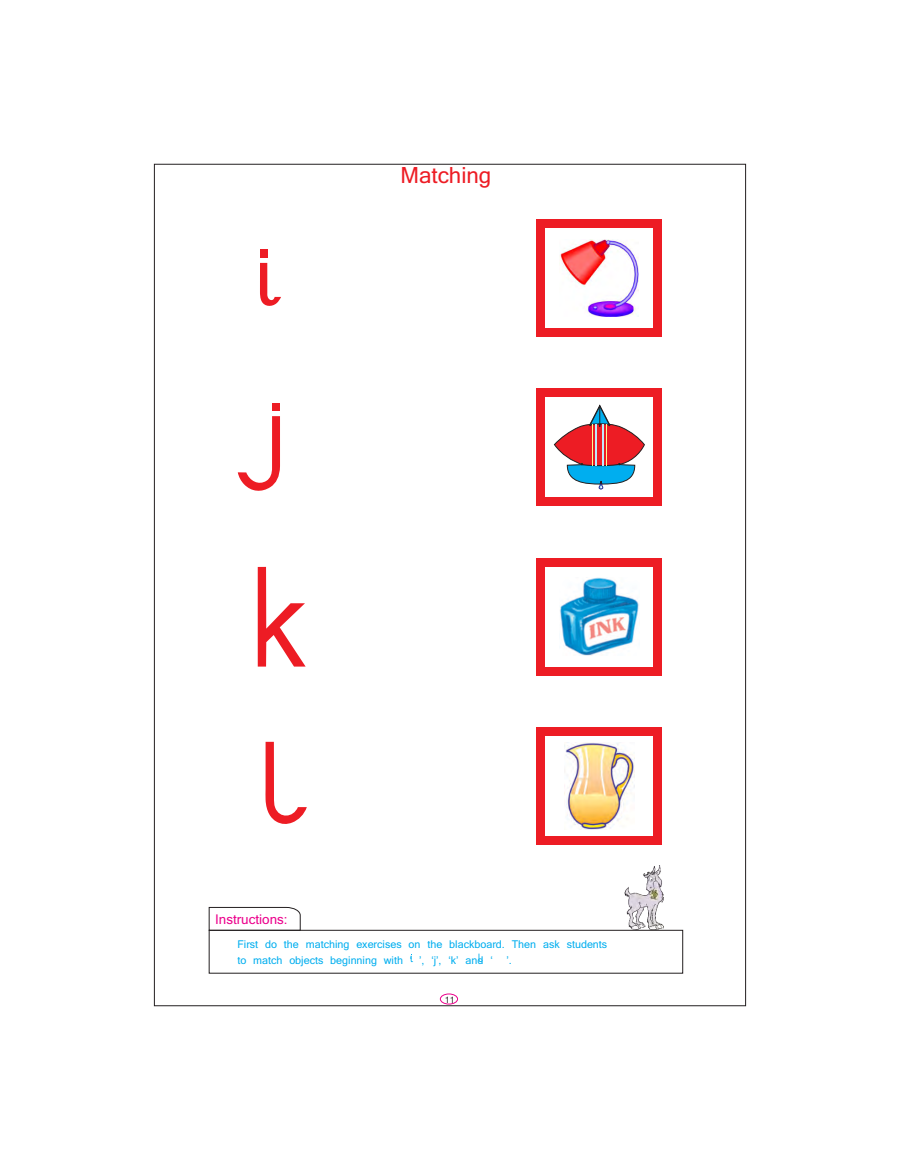
<style>
.page{position:relative;width:900px;height:1170px;background:#fff}
.page>*{position:absolute;margin:0;border:0;box-sizing:border-box;transform-origin:0 0}
.t1{font:24.88px "Latha";color:#ed1c24}
.t2{font:14.88px "Latha";color:#ec008c}
.t3{font:11.88px/16.4px "Latha";color:#00aeef}
.t4{font:9.62px "Latha";color:#231f20}
</style>
<div class="page">
<div style="left:537px;top:219px;width:125px;height:117px;background:#ed1c24"></div>
<div style="left:546px;top:228px;width:107px;height:99px;background:#fff"></div>
<svg style="left:260px;top:263px;width:21px;height:43px"></svg>
<div style="left:260px;top:250px;width:7px;height:8px;background:#ed1c24"></div>
<img style="left:560px;top:239px;width:79px;height:77px">
<svg style="left:479px;top:954px;width:4px;height:8px"></svg>
<img style="left:625px;top:865px;width:38px;height:65px">
<div style="left:537px;top:728px;width:125px;height:117px;background:#ed1c24"></div>
<div style="left:546px;top:737px;width:107px;height:99px;background:#fff"></div>
<svg style="left:265px;top:742px;width:42px;height:82px"></svg>
<img style="left:565px;top:743px;width:69px;height:87px">
<div style="left:537px;top:558px;width:125px;height:117px;background:#ed1c24"></div>
<div style="left:546px;top:567px;width:107px;height:99px;background:#fff"></div>
<svg style="left:258px;top:567px;width:48px;height:100px"></svg>
<img style="left:560px;top:578px;width:79px;height:78px">
<div style="left:537px;top:389px;width:125px;height:117px;background:#ed1c24"></div>
<div style="left:546px;top:398px;width:107px;height:99px;background:#fff"></div>
<svg style="left:238px;top:416px;width:42px;height:75px"></svg>
<div style="left:272px;top:404px;width:8px;height:7px;background:#ed1c24"></div>
<svg style="left:554px;top:405px;width:91px;height:85px"></svg>
<hr style="left:592px;top:424px;width:1px;height:42px;background:#fff792">
<hr style="left:606px;top:424px;width:1px;height:42px;background:#fff792">
<hr style="left:595px;top:424px;width:2px;height:42px;background:#c1e8fb">
<hr style="left:603px;top:424px;width:1px;height:42px;background:#c1e8fb">
<div style="left:440px;top:994px;width:18px;height:10px;border:1px solid #ec008c;border-radius:50%"></div>
<div style="left:209px;top:930px;width:474px;height:44px;border:1px solid #231f20"></div>
<svg style="left:209px;top:907px;width:92px;height:24px"></svg>
<h1 class="t1" style="left:400px;top:160px;width:92px">Matching</h1>
<p class="t2" style="left:215px;top:910px;width:74px">Instructions:</p>
<p class="t3" style="left:237px;top:936px;width:371px">First do the matching exercises on the blackboard. Then ask students to match objects beginning with ‘ ’, ‘j’, ‘k’ and ‘ ’.</p>
<p class="t4" style="left:445px;top:994px;width:11px">11</p>
</div>
